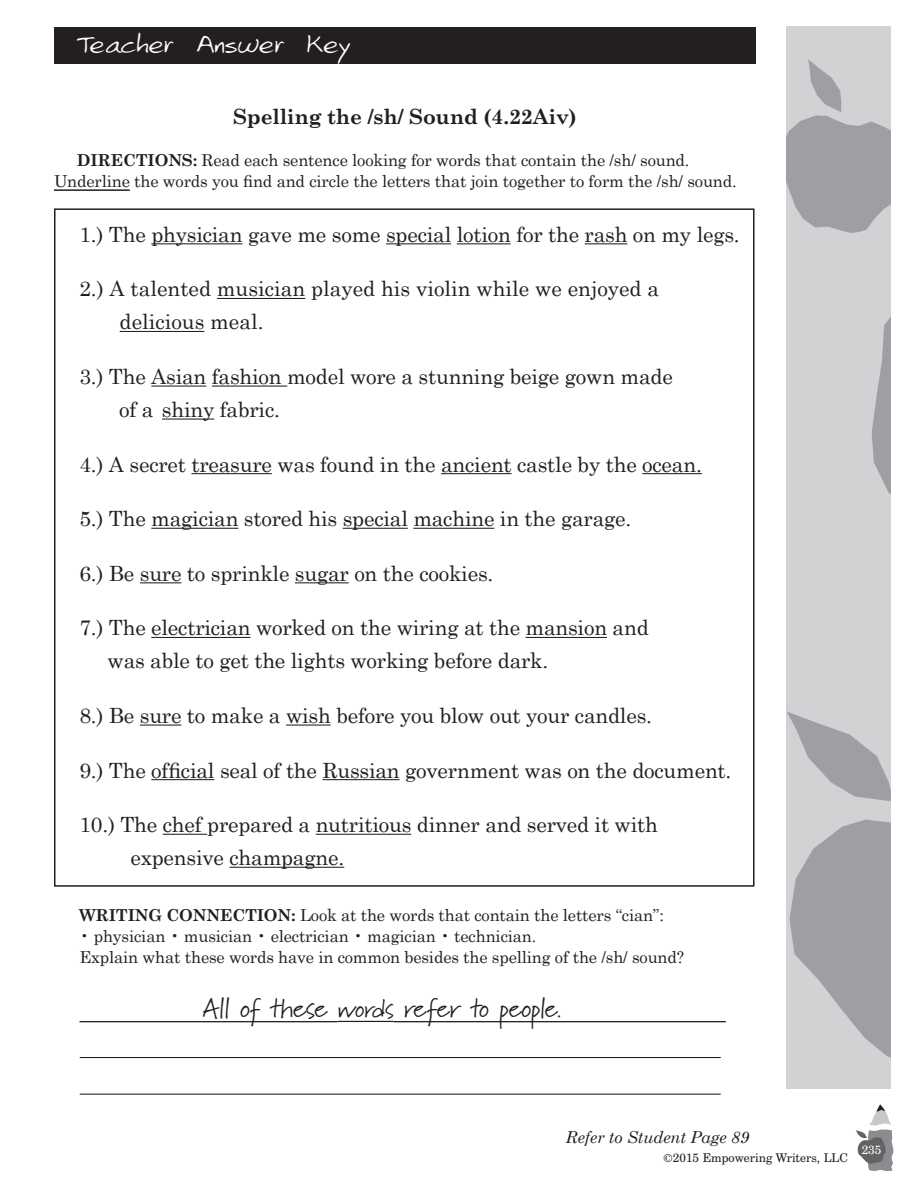
<style>
.page{position:relative;width:918px;height:1188px;background:#fff}
.page>*{position:absolute;margin:0;border:0;box-sizing:border-box;transform-origin:0 0}
.t1{font:27px "Marydale";letter-spacing:-.01em;color:#231f20}
.t2{font:25.5px "Larkins Hand";color:#fff}
.t3{font:21px/33px "Century Schoolbook";letter-spacing:-.01em;color:#231f20}
.t4{font:700 21px "Century Schoolbook";letter-spacing:-.01em;color:#231f20}
.t5{font:16.5px/21px "Century Schoolbook";letter-spacing:-.01em;color:#231f20}
.t6{font:italic 16.5px "Century Schoolbook";letter-spacing:-.01em;color:#231f20}
.t7{font:12px "Century Schoolbook BT";color:#231f20}
.t8{font:12px "Century Schoolbook BT";color:#fff}
.s1{font-weight:700}
.s2{font-size:25.5px}
</style>
<div class="page">
<hr style="left:54px;top:189px;width:76px;height:2px;background:#231f20">
<hr style="left:151px;top:243px;width:91px;height:1px;background:#231f20">
<hr style="left:386px;top:243px;width:65px;height:1px;background:#231f20">
<hr style="left:457px;top:243px;width:54px;height:1px;background:#231f20">
<hr style="left:585px;top:243px;width:42px;height:1px;background:#231f20">
<hr style="left:217px;top:298px;width:88px;height:1px;background:#231f20">
<hr style="left:120px;top:331px;width:84px;height:1px;background:#231f20">
<hr style="left:151px;top:386px;width:55px;height:1px;background:#231f20">
<hr style="left:212px;top:386px;width:75px;height:1px;background:#231f20">
<hr style="left:162px;top:419px;width:52px;height:1px;background:#231f20">
<hr style="left:191px;top:473px;width:81px;height:1px;background:#231f20">
<hr style="left:441px;top:473px;width:71px;height:1px;background:#231f20">
<hr style="left:642px;top:473px;width:60px;height:1px;background:#231f20">
<hr style="left:151px;top:528px;width:87px;height:1px;background:#231f20">
<hr style="left:343px;top:528px;width:65px;height:1px;background:#231f20">
<hr style="left:413px;top:528px;width:81px;height:1px;background:#231f20">
<hr style="left:140px;top:582px;width:41px;height:1px;background:#231f20">
<hr style="left:295px;top:582px;width:54px;height:1px;background:#231f20">
<hr style="left:151px;top:637px;width:100px;height:1px;background:#231f20">
<hr style="left:526px;top:637px;width:81px;height:1px;background:#231f20">
<hr style="left:140px;top:725px;width:41px;height:1px;background:#231f20">
<hr style="left:286px;top:725px;width:45px;height:1px;background:#231f20">
<hr style="left:151px;top:779px;width:63px;height:1px;background:#231f20">
<hr style="left:323px;top:779px;width:77px;height:1px;background:#231f20">
<hr style="left:163px;top:834px;width:44px;height:1px;background:#231f20">
<hr style="left:316px;top:834px;width:95px;height:1px;background:#231f20">
<hr style="left:230px;top:867px;width:114px;height:1px;background:#231f20">
<hr style="left:80px;top:1021px;width:258px;height:1px;background:#231f20">
<hr style="left:338px;top:1021px;width:56px;height:1px;background:#231f20">
<hr style="left:394px;top:1021px;width:332px;height:1px;background:#231f20">
<hr style="left:80px;top:1057px;width:641px;height:1px;background:#231f20">
<hr style="left:80px;top:1094px;width:641px;height:1px;background:#231f20">
<img style="left:786px;top:27px;width:105px;height:1062px">
<div style="left:54px;top:27px;width:702px;height:37px;background:#231f20"></div>
<svg style="left:856px;top:1104px;width:37px;height:67px"></svg>
<p class="t2" style="left:78px;top:29px;width:273px">Teacher Answer Key</p>
<p class="t4" style="left:233px;top:103px;width:345px">Spelling the /sh/ Sound (4.22Aiv)</p>
<p class="t5" style="left:54px;top:149px;width:684px;text-indent:23px"><span class="s1">DIRECTIONS:</span> Read each sentence looking for words that contain the /sh/ sound.<br>Underline the words you find and circle the letters that join together to form the /sh/ sound.</p>
<p class="t3" style="left:79px;top:217px;width:662px">1.) The physician gave me some special lotion for the rash on my legs.</p>
<p class="t3" style="left:120px;top:272px;width:541px;text-indent:-40px">2.) A talented musician played his violin while we enjoyed a delicious meal.</p>
<p class="t3" style="left:119px;top:359px;width:555px;text-indent:-40px">3.) The Asian fashion model wore a stunning beige gown made of a shiny fabric.</p>
<p class="t3" style="left:79px;top:447px;width:624px">4.) A secret treasure was found in the ancient castle by the ocean.</p>
<p class="t3" style="left:79px;top:502px;width:553px">5.) The magician stored his special machine in the garage.</p>
<p class="t3" style="left:79px;top:556px;width:415px">6.) Be sure to sprinkle sugar on the cookies.</p>
<p class="t3" style="left:108px;top:611px;width:543px;text-indent:-28px">7.) The electrician worked on the wiring at the mansion and was able to get the lights working before dark.</p>
<p class="t3" style="left:79px;top:698px;width:574px">8.) Be sure to make a wish before you blow out your candles.</p>
<p class="t3" style="left:79px;top:753px;width:653px">9.) The official seal of the Russian government was on the document.</p>
<p class="t3" style="left:130px;top:808px;width:529px;text-indent:-51px">10.) The chef prepared a nutritious dinner and served it with expensive champagne.</p>
<p class="t5" style="left:79px;top:904px;width:586px"><span class="s1">WRITING CONNECTION:</span> Look at the words that contain the letters “cian”:</p>
<p class="t5" style="left:79px;top:925px;width:606px">• physician • musician • electrician • magician • technician.<br>Explain what these words have in common besides the spelling of the /sh/ sound?</p>
<p class="t1" style="left:203px;top:992px;width:361px">All of these <span class="s2">words</span> refer to people.</p>
<p class="t6" style="left:566px;top:1127px;width:185px">Refer to Student Page 89</p>
<p class="t7" style="left:663px;top:1150px;width:186px">©2015 Empowering Writers, LLC</p>
<p class="t8" style="left:862px;top:1142px;width:21px">235</p>
</div>
